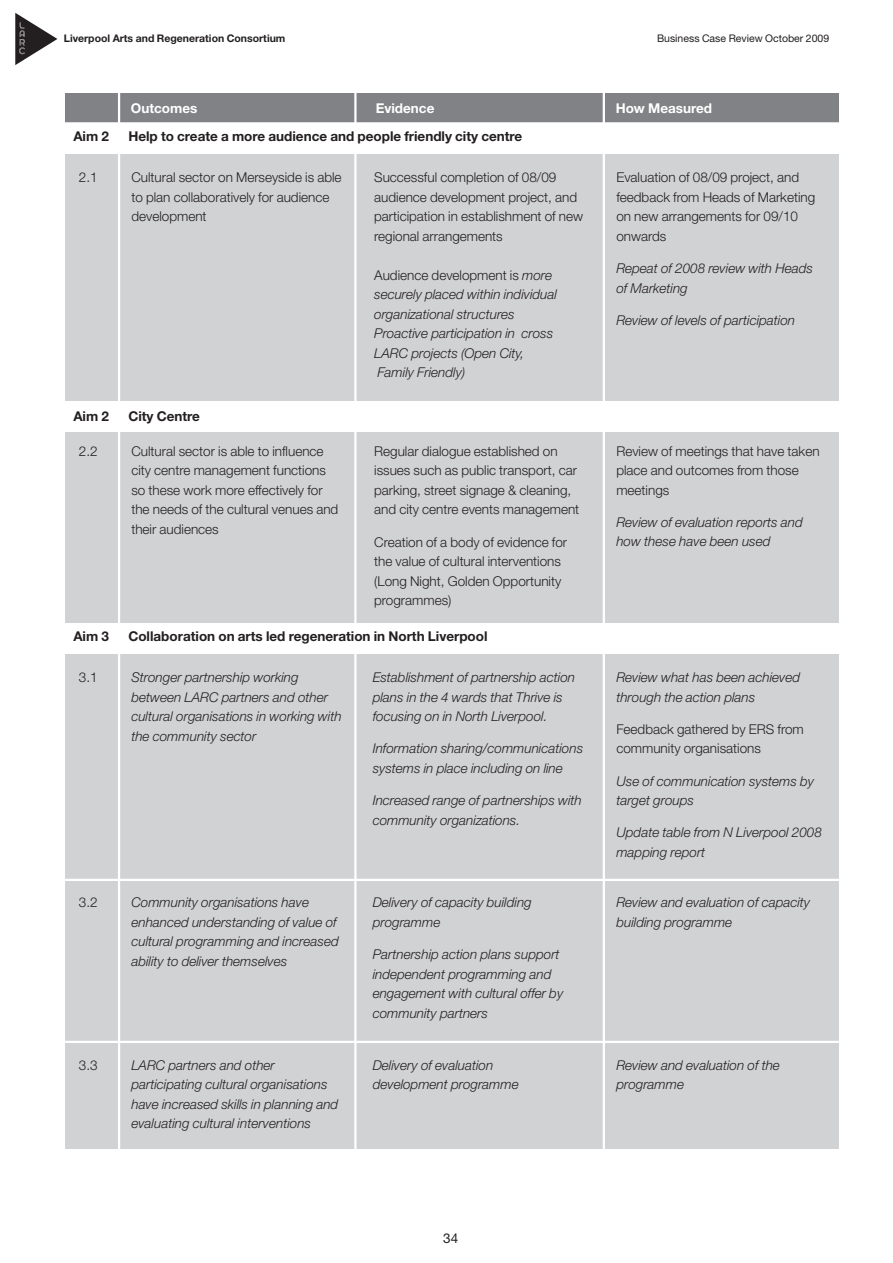
<style>
.page{position:relative;width:893px;height:1263px;background:#fff}
.page>*{position:absolute;margin:0;border:0;box-sizing:border-box;transform-origin:0 0}
.t1{font:italic 300 13.5px/19.5px "Helvetica Neue LT";color:#231f20}
.t2{font:300 13.5px/19.5px "Helvetica Neue LT";color:#231f20}
.t3{font:700 13.5px "Helvetica Neue LT";color:#231f20}
.t4{font:700 13.5px "Helvetica Neue LT";color:#fff}
.t5{font:13.5px "Helvetica Neue LT";color:#231f20}
.t6{font:700 10.5px "Helvetica Neue LT";color:#231f20}
.t7{font:10.5px "Helvetica Neue LT";color:#231f20}
.s1{font-style:normal}
</style>
<div class="page">
<div style="left:65px;top:98px;width:774px;height:525px;background:#d1d2d4"></div>
<div style="left:65px;top:93px;width:774px;height:31px;background:#808285"></div>
<div style="left:51px;top:123px;width:788px;height:31px;background:#fff"></div>
<hr style="left:55px;top:122px;width:790px;height:3px;background:#fff">
<hr style="left:603px;top:85px;width:2px;height:544px;background:#fff">
<hr style="left:354px;top:85px;width:3px;height:543px;background:#fff">
<hr style="left:118px;top:85px;width:2px;height:544px;background:#fff">
<div style="left:51px;top:401px;width:788px;height:31px;background:#fff"></div>
<svg style="left:15px;top:13px;width:42px;height:52px"></svg>
<div style="left:65px;top:649px;width:774px;height:500px;background:#d1d2d4"></div>
<div style="left:51px;top:623px;width:788px;height:31px;background:#fff"></div>
<hr style="left:603px;top:624px;width:2px;height:528px;background:#fff">
<hr style="left:354px;top:624px;width:3px;height:527px;background:#fff">
<hr style="left:118px;top:625px;width:2px;height:527px;background:#fff">
<hr style="left:52px;top:879px;width:790px;height:2px;background:#fff">
<hr style="left:52px;top:1041px;width:790px;height:2px;background:#fff">
<p class="t6" style="left:64px;top:34px;width:223px">Liverpool Arts and Regeneration Consortium</p>
<p class="t7" style="left:657px;top:34px;width:174px">Business Case Review October 2009</p>
<p class="t4" style="left:131px;top:103px;width:68px">Outcomes</p>
<p class="t4" style="left:376px;top:103px;width:60px">Evidence</p>
<p class="t4" style="left:616px;top:103px;width:98px">How Measured</p>
<p class="t3" style="left:73px;top:132px;width:37px">Aim 2</p>
<p class="t3" style="left:128px;top:132px;width:395px">Help to create a more audience and people friendly city centre</p>
<p class="t2" style="left:79px;top:169px;width:20px">2.1</p>
<p class="t2" style="left:131px;top:169px;width:212px">Cultural sector on Merseyside is able to plan collaboratively for audience development</p>
<p class="t2" style="left:374px;top:169px;width:211px">Successful completion of 08/09 audience development project, and participation in establishment of new regional arrangements</p>
<p class="t1" style="left:374px;top:266px;width:184px"><span class="s1">Audience development is</span> more securely placed within individual organizational structures<br>Proactive participation in cross<br>LARC projects (Open City,<br>Family Friendly)</p>
<p class="t2" style="left:616px;top:169px;width:200px">Evaluation of 08/09 project, and feedback from Heads of Marketing on new arrangements for 09/10 onwards</p>
<p class="t1" style="left:616px;top:260px;width:198px">Repeat of 2008 review with Heads of Marketing</p>
<p class="t1" style="left:616px;top:311px;width:180px">Review of levels of participation</p>
<p class="t3" style="left:73px;top:411px;width:37px">Aim 2</p>
<p class="t3" style="left:128px;top:411px;width:73px">City Centre</p>
<p class="t2" style="left:79px;top:442px;width:20px">2.2</p>
<p class="t2" style="left:131px;top:442px;width:208px">Cultural sector is able to influence city centre management functions so these work more effectively for the needs of the cultural venues and their audiences</p>
<p class="t2" style="left:374px;top:443px;width:207px">Regular dialogue established on issues such as public transport, car parking, street signage &amp; cleaning, and city centre events management</p>
<p class="t2" style="left:374px;top:533px;width:194px">Creation of a body of evidence for the value of cultural interventions (Long Night, Golden Opportunity programmes)</p>
<p class="t2" style="left:616px;top:442px;width:205px">Review of meetings that have taken place and outcomes from those meetings</p>
<p class="t1" style="left:616px;top:513px;width:188px">Review of evaluation reports and how these have been used</p>
<p class="t3" style="left:73px;top:632px;width:37px">Aim 3</p>
<p class="t3" style="left:128px;top:632px;width:361px">Collaboration on arts led regeneration in North Liverpool</p>
<p class="t2" style="left:79px;top:669px;width:20px">3.1</p>
<p class="t1" style="left:131px;top:669px;width:212px">Stronger partnership working between LARC partners and other cultural organisations in working with the community sector</p>
<p class="t1" style="left:373px;top:669px;width:204px">Establishment of partnership action plans in the 4 wards that Thrive is focusing on in North Liverpool.</p>
<p class="t1" style="left:373px;top:740px;width:212px">Information sharing/communications systems in place including on line</p>
<p class="t1" style="left:373px;top:792px;width:211px">Increased range of partnerships with community organizations.</p>
<p class="t1" style="left:616px;top:669px;width:185px">Review what has been achieved through the action plans</p>
<p class="t2" style="left:616px;top:721px;width:189px">Feedback gathered by ERS from community organisations</p>
<p class="t1" style="left:616px;top:772px;width:199px">Use of communication systems by target groups</p>
<p class="t1" style="left:616px;top:824px;width:207px">Update table from N Liverpool 2008 mapping report</p>
<p class="t2" style="left:79px;top:894px;width:20px">3.2</p>
<p class="t1" style="left:131px;top:894px;width:209px">Community organisations have enhanced understanding of value of cultural programming and increased ability to deliver themselves</p>
<p class="t1" style="left:373px;top:894px;width:161px">Delivery of capacity building programme</p>
<p class="t1" style="left:373px;top:946px;width:192px">Partnership action plans support independent programming and engagement with cultural offer by community partners</p>
<p class="t1" style="left:616px;top:894px;width:195px">Review and evaluation of capacity building programme</p>
<p class="t2" style="left:79px;top:1056px;width:20px">3.3</p>
<p class="t1" style="left:131px;top:1056px;width:208px">LARC partners and other participating cultural organisations have increased skills in planning and evaluating cultural interventions</p>
<p class="t1" style="left:373px;top:1056px;width:148px">Delivery of evaluation development programme</p>
<p class="t1" style="left:616px;top:1056px;width:165px">Review and evaluation of the programme</p>
<p class="t5" style="left:443px;top:1233px;width:16px">34</p>
</div>
